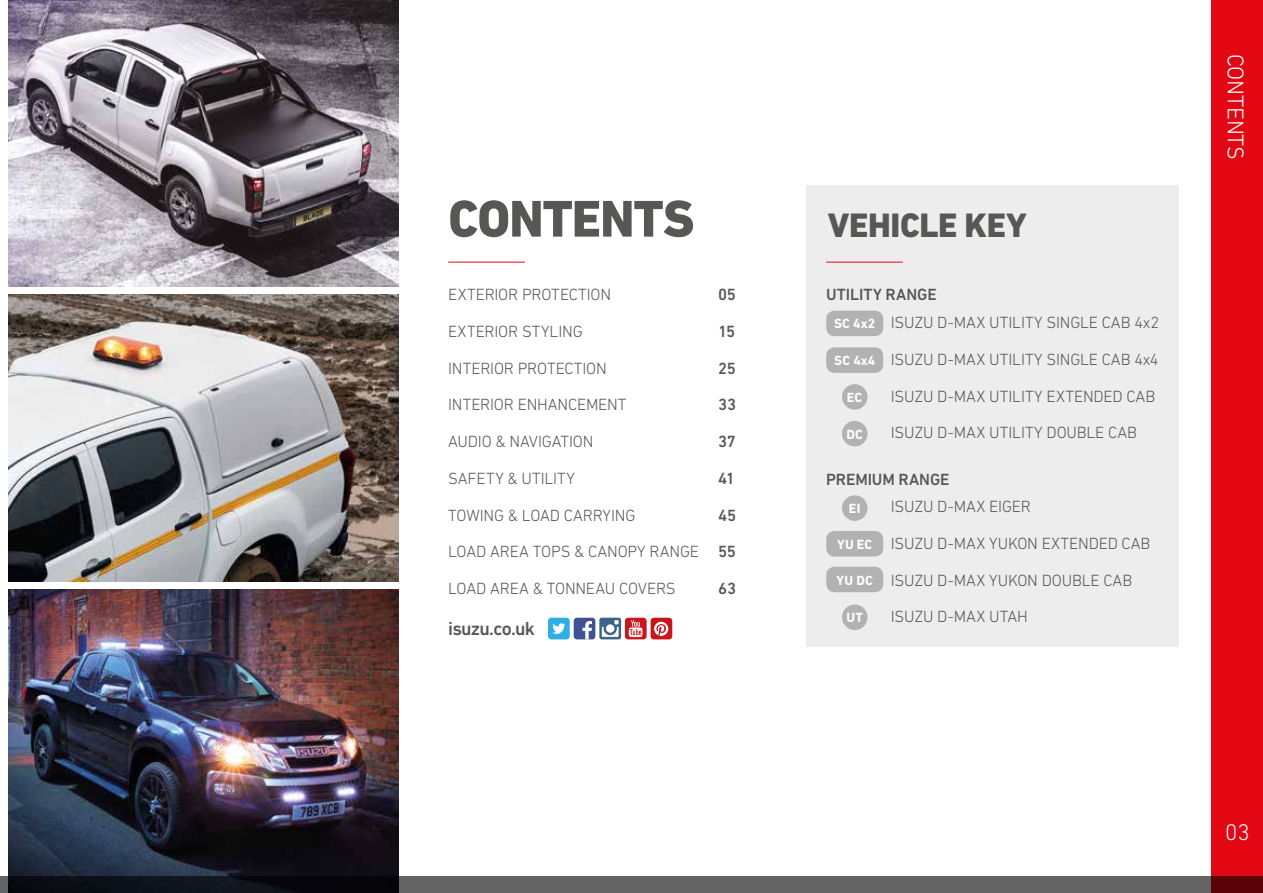
<style>
.page{position:relative;width:1263px;height:893px;background:#fff}
.page>*{position:absolute;margin:0;border:0;box-sizing:border-box;transform-origin:0 0}
.t1{font:800 52.5px "DIN Next LT Pro";letter-spacing:-.015em;color:#575756}
.t2{font:800 34.5px "DIN Next LT Pro";letter-spacing:-.01em;color:#575756}
.t3{font:300 23.1px "DIN Next LT Pro";letter-spacing:-.015em;color:#fff}
.t4{font:500 19.35px "DIN Next LT Pro";letter-spacing:-.04em;color:#575756}
.t5{font:300 16.5px "DIN Next LT Pro";letter-spacing:-.01em;color:#575756}
.t6{font:500 16.5px "DIN Next LT Pro";letter-spacing:-.005em;color:#575756}
.t7{font:700 13.5px "DIN Next LT Pro";letter-spacing:.015em;color:#fff}
.s1{font-weight:500}
</style>
<div class="page">
<div style="left:1212px;top:0;width:51px;height:893px;background:#e30613"></div>
<div style="left:806px;top:185px;width:373px;height:461px;background:#ededed"></div>
<img style="left:9px;top:590px;width:389px;height:286px">
<svg style="left:0;top:876px;width:1263px;height:17px;background:#474446"></svg>
<img style="left:9px;top:295px;width:389px;height:286px">
<hr style="left:448px;top:262px;width:77px;height:1px;background:#e30613">
<hr style="left:826px;top:262px;width:77px;height:1px;background:#e30613">
<img style="left:9px;top:0;width:389px;height:286px">
<div style="left:842px;top:384px;width:25px;height:26px;background:#b3b2b2;border-radius:50%"></div>
<div style="left:842px;top:495px;width:25px;height:26px;background:#b3b2b2;border-radius:50%"></div>
<div style="left:842px;top:604px;width:25px;height:26px;background:#b3b2b2;border-radius:50%"></div>
<div style="left:826px;top:347px;width:57px;height:26px;background:#b3b2b2;border-radius:9px"></div>
<div style="left:826px;top:567px;width:57px;height:25px;background:#b3b2b2;border-radius:9px"></div>
<div style="left:826px;top:311px;width:57px;height:25px;background:#b3b2b2;border-radius:9px"></div>
<div style="left:826px;top:531px;width:57px;height:25px;background:#b3b2b2;border-radius:9px"></div>
<div style="left:842px;top:421px;width:25px;height:25px;background:#b3b2b2;border-radius:50%"></div>
<div style="left:625px;top:618px;width:22px;height:21px;background:#c9161c;border-radius:3px"></div>
<svg style="left:629px;top:620px;width:13px;height:17px"></svg>
<div style="left:651px;top:618px;width:21px;height:21px;background:#c9161c;border-radius:3px"></div>
<svg style="left:654px;top:622px;width:14px;height:14px"></svg>
<div style="left:548px;top:618px;width:22px;height:21px;background:#2daee5;border-radius:3px"></div>
<svg style="left:552px;top:623px;width:13px;height:11px"></svg>
<div style="left:574px;top:618px;width:21px;height:21px;background:#3f5394;border-radius:3px"></div>
<svg style="left:582px;top:621px;width:10px;height:18px"></svg>
<div style="left:599px;top:618px;width:22px;height:21px;background:#3b648b;border-radius:3px"></div>
<svg style="left:602px;top:620px;width:17px;height:17px"></svg>
<div style="left:606px;top:624px;width:8px;height:9px;background:#fff;border-radius:50%"></div>
<h1 class="t1" style="left:448px;top:188px;width:248px">CONTENTS</h1>
<p class="t5" style="left:448px;top:285px;width:164px">EXTERIOR PROTECTION</p>
<p class="t6" style="left:718px;top:285px;width:19px">05</p>
<p class="t5" style="left:448px;top:322px;width:136px">EXTERIOR STYLING</p>
<p class="t6" style="left:718px;top:322px;width:18px">15</p>
<p class="t5" style="left:448px;top:358px;width:160px">INTERIOR PROTECTION</p>
<p class="t6" style="left:718px;top:358px;width:19px">25</p>
<p class="t5" style="left:448px;top:395px;width:180px">INTERIOR ENHANCEMENT</p>
<p class="t6" style="left:718px;top:395px;width:19px">33</p>
<p class="t5" style="left:448px;top:432px;width:147px">AUDIO &amp; NAVIGATION</p>
<p class="t6" style="left:718px;top:432px;width:19px">37</p>
<p class="t5" style="left:448px;top:469px;width:128px">SAFETY &amp; UTILITY</p>
<p class="t6" style="left:718px;top:469px;width:18px">41</p>
<p class="t5" style="left:448px;top:505px;width:189px">TOWING &amp; LOAD CARRYING</p>
<p class="t6" style="left:718px;top:505px;width:19px">45</p>
<p class="t5" style="left:448px;top:542px;width:289px">LOAD AREA TOPS &amp; CANOPY RANGE <span class="s1">55</span></p>
<p class="t5" style="left:448px;top:579px;width:229px">LOAD AREA &amp; TONNEAU COVERS</p>
<p class="t6" style="left:718px;top:579px;width:19px">63</p>
<p class="t4" style="left:448px;top:617px;width:88px">isuzu.co.uk</p>
<h2 class="t2" style="left:828px;top:204px;width:201px">VEHICLE KEY</h2>
<p class="t6" style="left:826px;top:285px;width:112px">UTILITY RANGE</p>
<p class="t7" style="left:834px;top:316px;width:43px">SC 4x2</p>
<p class="t7" style="left:834px;top:353px;width:43px">SC 4x4</p>
<p class="t7" style="left:847px;top:389px;width:17px">EC</p>
<p class="t7" style="left:846px;top:426px;width:18px">DC</p>
<p class="t5" style="left:891px;top:313px;width:270px">ISUZU D-MAX UTILITY SINGLE CAB 4x2</p>
<p class="t5" style="left:891px;top:350px;width:269px">ISUZU D-MAX UTILITY SINGLE CAB 4x4</p>
<p class="t5" style="left:891px;top:387px;width:266px">ISUZU D-MAX UTILITY EXTENDED CAB</p>
<p class="t5" style="left:891px;top:423px;width:248px">ISUZU D-MAX UTILITY DOUBLE CAB</p>
<p class="t6" style="left:826px;top:470px;width:125px">PREMIUM RANGE</p>
<p class="t7" style="left:849px;top:501px;width:13px">EI</p>
<p class="t7" style="left:837px;top:536px;width:37px">YU EC</p>
<p class="t7" style="left:836px;top:572px;width:38px">YU DC</p>
<p class="t7" style="left:846px;top:610px;width:18px">UT</p>
<p class="t5" style="left:891px;top:497px;width:142px">ISUZU D-MAX EIGER</p>
<p class="t5" style="left:891px;top:534px;width:261px">ISUZU D-MAX YUKON EXTENDED CAB</p>
<p class="t5" style="left:891px;top:570px;width:243px">ISUZU D-MAX YUKON DOUBLE CAB</p>
<p class="t5" style="left:891px;top:607px;width:138px">ISUZU D-MAX UTAH</p>
<h3 class="t3" style="left:1249px;top:54px;width:107px;rotate:90deg">CONTENTS</h3>
<h3 class="t3" style="left:1225px;top:819px;width:26px">03</h3>
</div>
